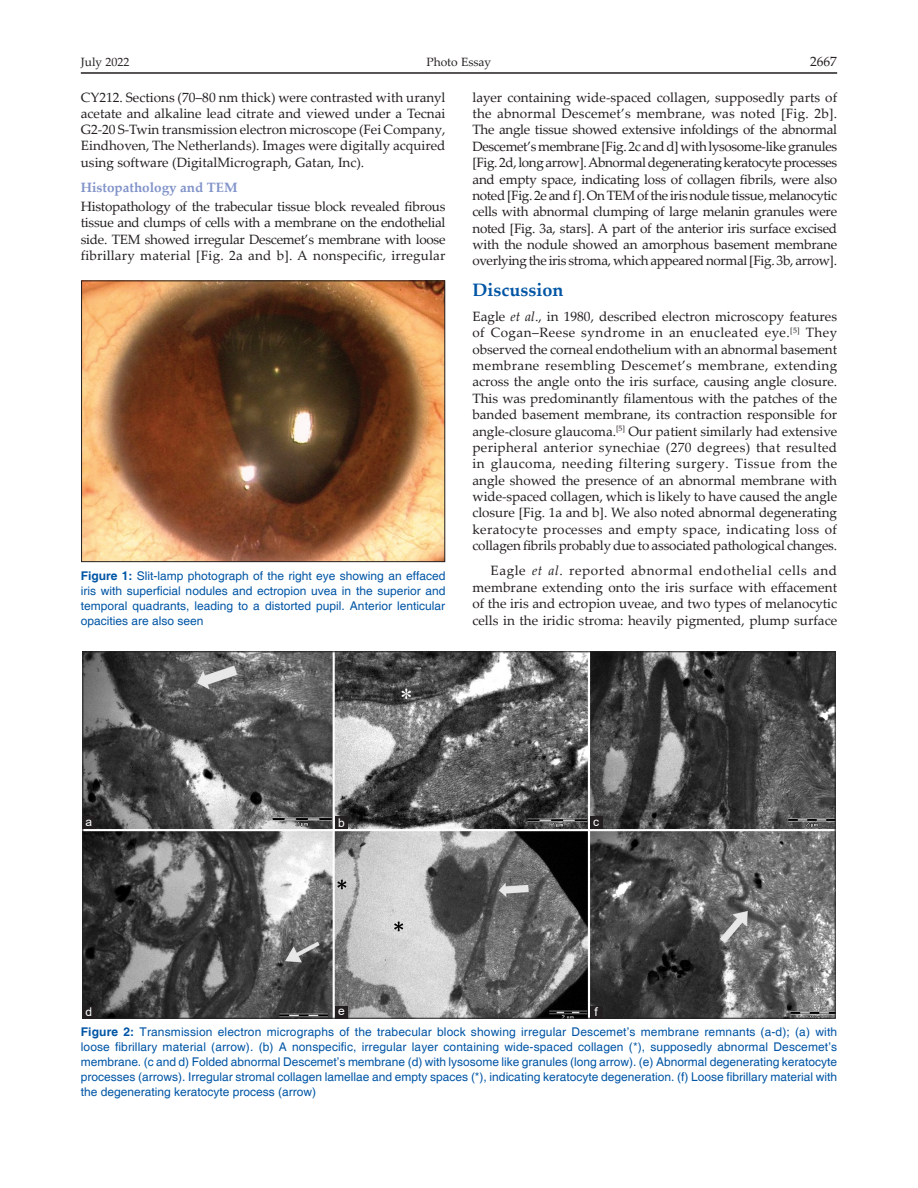
<style>
.page{position:relative;width:918px;height:1188px;background:#fff}
.page>*{position:absolute;margin:0;border:0;box-sizing:border-box;transform-origin:0 0}
.t1{font:700 18px "Palatino Linotype";color:#0155a5}
.TXFL{font:13.5px/16.4px "Palatino Linotype";letter-spacing:-.015em;color:#231f20;text-align:justify}
.TX{font:13.5px/16.4px "Palatino Linotype";color:#231f20;text-align:justify}
.t2{font:700 13.5px "Palatino Linotype";color:#8193c9}
.FGC{font:12px/15px "Helvetica";color:#0155a5;text-align:justify}
.t3{font:12px "Palatino Linotype";color:#231f20}
.LABEL{font:12px "Arial";color:#fff}
.s1{font-style:italic}
.s2{font-weight:700}
</style>
<div class="page">
<hr style="left:81px;top:72px;width:756px;height:2px;background:#231f20">
<img style="left:83px;top:283px;width:360px;height:277px">
<div style="left:81px;top:281px;width:364px;height:281px;border:1px solid #231f20"></div>
<img style="left:85px;top:654px;width:748px;height:362px">
<div style="left:83px;top:1006px;width:12px;height:12px;background:#231f20"></div>
<div style="left:590px;top:816px;width:13px;height:13px;background:#231f20"></div>
<div style="left:335px;top:816px;width:13px;height:13px;background:#231f20"></div>
<div style="left:590px;top:1006px;width:13px;height:12px;background:#231f20"></div>
<div style="left:83px;top:816px;width:12px;height:13px;background:#231f20"></div>
<div style="left:335px;top:1006px;width:13px;height:12px;background:#231f20"></div>
<p class="t3" style="left:81px;top:54px;width:50px">July 2022</p>
<p class="t3" style="left:426px;top:54px;width:66px">Photo Essay</p>
<p class="TXFL" style="left:810px;top:53px;width:28px">2667</p>
<p class="TXFL" style="left:81px;top:89px;width:366px">CY212. Sections (70–80 nm thick) were contrasted with uranyl acetate and alkaline lead citrate and viewed under a Tecnai G2‑20 S‑Twin transmission electron microscope (Fei Company, Eindhoven, The Netherlands). Images were digitally acquired using software (DigitalMicrograph, Gatan, Inc).</p>
<h2 class="t2" style="left:81px;top:178px;width:158px">Histopathology and TEM</h2>
<p class="TXFL" style="left:81px;top:198px;width:366px">Histopathology of the trabecular tissue block revealed fibrous tissue and clumps of cells with a membrane on the endothelial side. TEM showed irregular Descemet’s membrane with loose fibrillary material [Fig. 2a and b]. A nonspecific, irregular</p>
<p class="TXFL" style="left:472px;top:88px;width:366px">layer containing wide‑spaced collagen, supposedly parts of the abnormal Descemet’s membrane, was noted [Fig. 2b].<br>The angle tissue showed extensive infoldings of the abnormal Descemet’s membrane [Fig. 2c and d] with lysosome‑like granules [Fig. 2d, long arrow].Abnormal degenerating keratocyte processes and empty space, indicating loss of collagen fibrils, were also noted [Fig. 2e and f]. On TEM of the iris nodule tissue, melanocytic cells with abnormal clumping of large melanin granules were noted [Fig. 3a, stars]. A part of the anterior iris surface excised with the nodule showed an amorphous basement membrane overlying the iris stroma, which appeared normal [Fig. 3b, arrow].</p>
<h1 class="t1" style="left:472px;top:277px;width:92px">Discussion</h1>
<p class="TXFL" style="left:472px;top:308px;width:366px">Eagle <span class="s1">et al</span>., in 1980, described electron microscopy features of Cogan–Reese syndrome in an enucleated eye.<sup>[5]</sup> They observed the corneal endothelium with an abnormal basement membrane resembling Descemet’s membrane, extending across the angle onto the iris surface, causing angle closure.<br>This was predominantly filamentous with the patches of the banded basement membrane, its contraction responsible for angle‑closure glaucoma.<sup>[5]</sup> Our patient similarly had extensive peripheral anterior synechiae (270 degrees) that resulted in glaucoma, needing filtering surgery. Tissue from the angle showed the presence of an abnormal membrane with wide‑spaced collagen, which is likely to have caused the angle closure [Fig. 1a and b]. We also noted abnormal degenerating keratocyte processes and empty space, indicating loss of collagen fibrils probably due to associated pathological changes.</p>
<p class="TX" style="left:472px;top:562px;width:366px;text-indent:18px">Eagle <span class="s1">et al</span>. reported abnormal endothelial cells and membrane extending onto the iris surface with effacement of the iris and ectropion uveae, and two types of melanocytic cells in the iridic stroma: heavily pigmented, plump surface</p>
<p class="FGC" style="left:81px;top:568px;width:366px"><span class="s2">Figure 1:</span> Slit‑lamp photograph of the right eye showing an effaced iris with superficial nodules and ectropion uvea in the superior and temporal quadrants, leading to a distorted pupil. Anterior lenticular opacities are also seen</p>
<p class="LABEL" style="left:86px;top:813px;width:8px">a</p>
<p class="LABEL" style="left:86px;top:1004px;width:8px">d</p>
<p class="LABEL" style="left:338px;top:814px;width:8px">b</p>
<p class="LABEL" style="left:593px;top:813px;width:7px">c</p>
<p class="LABEL" style="left:338px;top:1003px;width:8px">e</p>
<p class="LABEL" style="left:595px;top:1004px;width:5px">f</p>
<p class="FGC" style="left:81px;top:1025px;width:758px"><span class="s2">Figure 2:</span> Transmission electron micrographs of the trabecular block showing irregular Descemet’s membrane remnants (a-d); (a) with loose fibrillary material (arrow). (b) A nonspecific, irregular layer containing wide‑spaced collagen (*), supposedly abnormal Descemet’s membrane. (c and d) Folded abnormal Descemet’s membrane (d) with lysosome like granules (long arrow). (e) Abnormal degenerating keratocyte processes (arrows). Irregular stromal collagen lamellae and empty spaces (*), indicating keratocyte degeneration. (f) Loose fibrillary material with the degenerating keratocyte process (arrow)</p>
</div>
